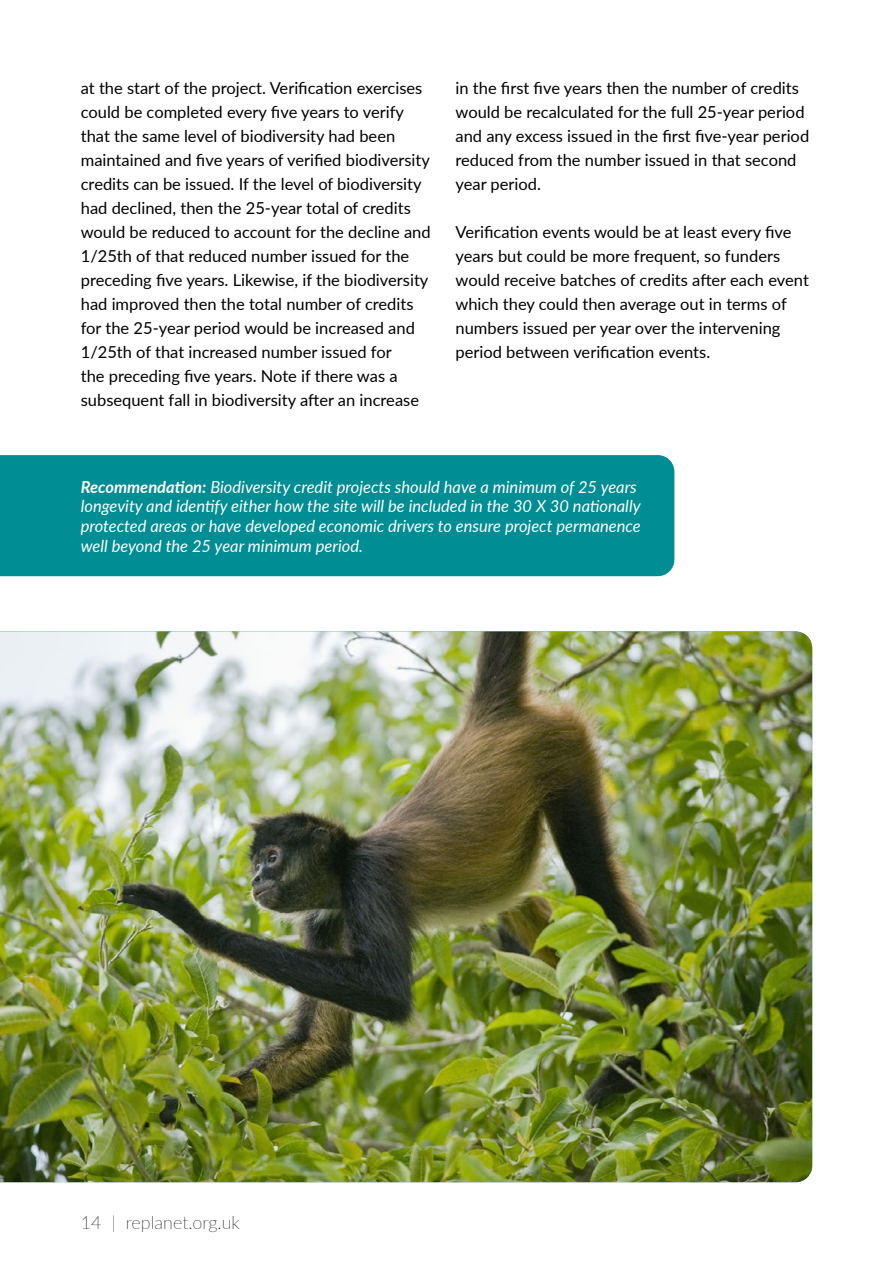
<style>
.page{position:relative;width:893px;height:1263px;background:#fff}
.page>*{position:absolute;margin:0;border:0;box-sizing:border-box;transform-origin:0 0}
.t1{font:100 18px "Lato";color:#000}
.t2{font:16.5px/24px "Lato";color:#000}
.t3{font:italic 16.5px/19.8px "Lato";color:#fff}
.s1{font-weight:700}
</style>
<div class="page">
<div style="left:0;top:455px;width:674px;height:121px;background:#008d93"></div>
<img style="left:0;top:631px;width:812px;height:551px">
<p class="t2" style="left:81px;top:75px;width:351px">at the start of the project. Verification exercises could be completed every five years to verify that the same level of biodiversity had been maintained and five years of verified biodiversity credits can be issued. If the level of biodiversity had declined, then the 25-year total of credits would be reduced to account for the decline and 1/25th of that reduced number issued for the preceding five years. Likewise, if the biodiversity had improved then the total number of credits for the 25-year period would be increased and 1/25th of that increased number issued for<br>the preceding five years. Note if there was a subsequent fall in biodiversity after an increase</p>
<p class="t2" style="left:455px;top:75px;width:355px">in the first five years then the number of credits would be recalculated for the full 25-year period and any excess issued in the first five-year period reduced from the number issued in that second year period.</p>
<p class="t2" style="left:455px;top:220px;width:355px">Verification events would be at least every five years but could be more frequent, so funders would receive batches of credits after each event which they could then average out in terms of numbers issued per year over the intervening period between verification events.</p>
<p class="t3" style="left:81px;top:476px;width:561px"><span class="s1">Recommendation:</span> Biodiversity credit projects should have a minimum of 25 years longevity and identify either how the site will be included in the 30 X 30 nationally protected areas or have developed economic drivers to ensure project permanence well beyond the 25 year minimum period.</p>
<p class="t1" style="left:81px;top:1210px;width:160px">14 | replanet.org.uk</p>
</div>
